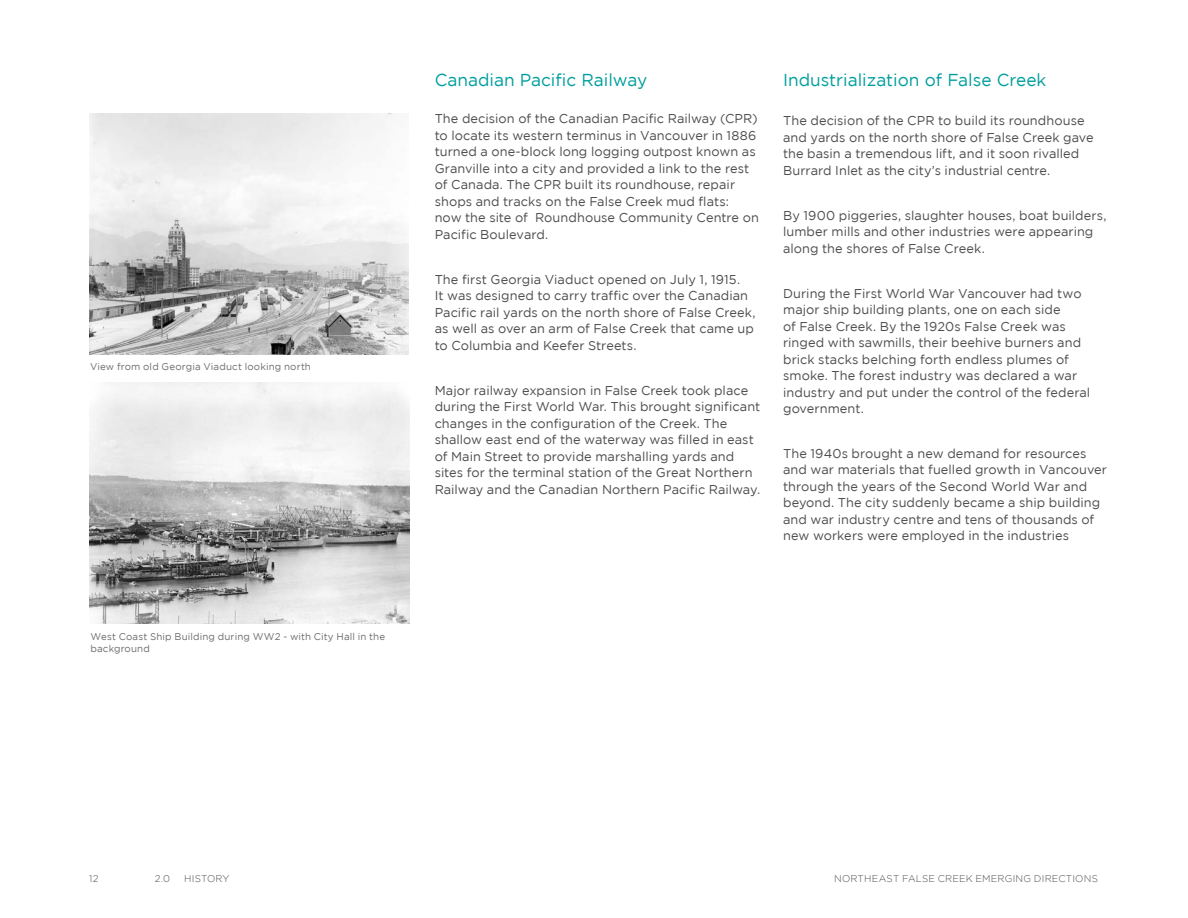
<style>
.page{position:relative;width:1188px;height:918px;background:#fff}
.page>*{position:absolute;margin:0;border:0;box-sizing:border-box;transform-origin:0 0}
.Major_Heading{font:17.25px "Gotham";color:#009e9e}
.body{font:12.75px/16.5px "Gotham";letter-spacing:.005em;color:#4d4d4f}
.blurb{font:9.75px/12px "Gotham";letter-spacing:.015em;color:#6d6e71}
.t1{font:300 9.75px "Gotham";letter-spacing:.02em;color:#4d4d4f}
</style>
<div class="page">
<img style="left:90px;top:382px;width:319px;height:241px">
<img style="left:89px;top:113px;width:320px;height:241px">
<p class="blurb" style="left:90px;top:361px;width:222px">View from old Georgia Viaduct looking north</p>
<p class="blurb" style="left:91px;top:631px;width:296px">West Coast Ship Building during WW2 - with City Hall in the background</p>
<p class="Major_Heading" style="left:435px;top:70px;width:214px">Canadian Pacific Railway</p>
<p class="body" style="left:435px;top:110px;width:326px">The decision of the Canadian Pacific Railway (CPR) to locate its western terminus in Vancouver in 1886 turned a one-block long logging outpost known as Granville into a city and provided a link to the rest of Canada. The CPR built its roundhouse, repair shops and tracks on the False Creek mud flats: now the site of Roundhouse Community Centre on Pacific Boulevard.</p>
<p class="body" style="left:435px;top:271px;width:322px">The first Georgia Viaduct opened on July 1, 1915.<br>It was designed to carry traffic over the Canadian Pacific rail yards on the north shore of False Creek, as well as over an arm of False Creek that came up to Columbia and Keefer Streets.</p>
<p class="body" style="left:435px;top:382px;width:327px">Major railway expansion in False Creek took place during the First World War. This brought significant changes in the configuration of the Creek. The shallow east end of the waterway was filled in east of Main Street to provide marshalling yards and sites for the terminal station of the Great Northern Railway and the Canadian Northern Pacific Railway.</p>
<p class="Major_Heading" style="left:783px;top:70px;width:265px">Industrialization of False Creek</p>
<p class="body" style="left:783px;top:112px;width:312px">The decision of the CPR to build its roundhouse and yards on the north shore of False Creek gave the basin a tremendous lift, and it soon rivalled Burrard Inlet as the city’s industrial centre.</p>
<p class="body" style="left:783px;top:207px;width:325px">By 1900 piggeries, slaughter houses, boat builders, lumber mills and other industries were appearing along the shores of False Creek.</p>
<p class="body" style="left:783px;top:285px;width:309px">During the First World War Vancouver had two major ship building plants, one on each side<br>of False Creek. By the 1920s False Creek was ringed with sawmills, their beehive burners and brick stacks belching forth endless plumes of smoke. The forest industry was declared a war industry and put under the control of the federal government.</p>
<p class="body" style="left:783px;top:445px;width:325px">The 1940s brought a new demand for resources and war materials that fuelled growth in Vancouver through the years of the Second World War and beyond. The city suddenly became a ship building and war industry centre and tens of thousands of new workers were employed in the industries</p>
<p class="t1" style="left:89px;top:873px;width:11px">12</p>
<p class="t1" style="left:155px;top:873px;width:17px">2.0</p>
<p class="t1" style="left:184px;top:873px;width:47px">HISTORY</p>
<p class="t1" style="left:834px;top:873px;width:265px">NORTHEAST FALSE CREEK EMERGING DIRECTIONS</p>
</div>
